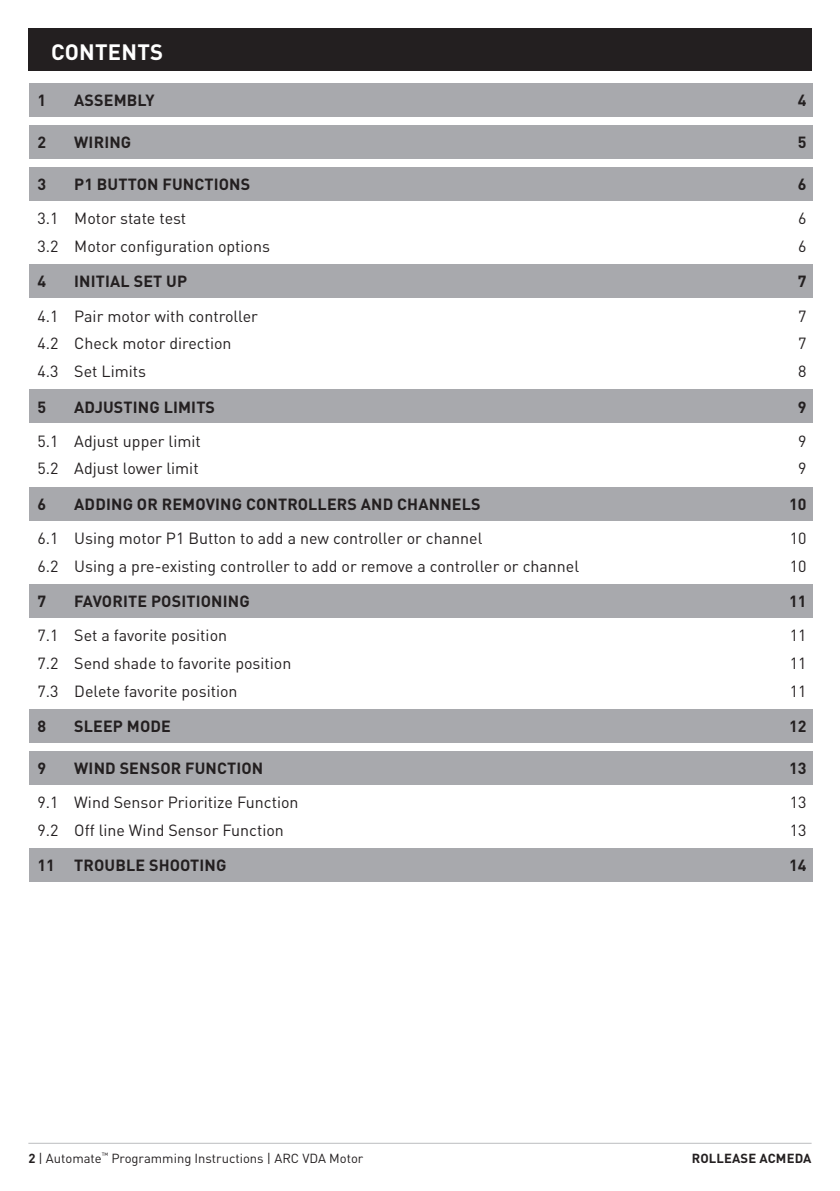
<style>
.page{position:relative;width:840px;height:1191px;background:#fff}
.page>*{position:absolute;margin:0;border:0;box-sizing:border-box;transform-origin:0 0}
.Heading_NoTOC{font:700 22px "DINOT";letter-spacing:.01em;color:#fff}
.t1{font:16px "DINOT";color:#231f20}
.t2{font:700 16px "DINOT";letter-spacing:.01em;color:#231f20}
.t3{font:13px "DINOT";color:#231f20}
.t4{font:700 13px "DINOT";letter-spacing:.01em;color:#231f20}
.s1{font-weight:700}
</style>
<div class="page">
<hr style="left:28px;top:1142px;width:783px;height:1px;background:#bcbdc0">
<div style="left:28px;top:28px;width:783px;height:43px;background:#231f20"></div>
<div style="left:29px;top:84px;width:782px;height:33px;background:#a8a9ad"></div>
<div style="left:29px;top:126px;width:782px;height:33px;background:#a8a9ad"></div>
<div style="left:29px;top:167px;width:782px;height:33px;background:#a8a9ad"></div>
<div style="left:29px;top:265px;width:782px;height:33px;background:#a8a9ad"></div>
<div style="left:29px;top:390px;width:782px;height:33px;background:#a8a9ad"></div>
<div style="left:29px;top:487px;width:782px;height:33px;background:#a8a9ad"></div>
<div style="left:29px;top:584px;width:782px;height:33px;background:#a8a9ad"></div>
<div style="left:29px;top:709px;width:782px;height:33px;background:#a8a9ad"></div>
<div style="left:29px;top:751px;width:782px;height:33px;background:#a8a9ad"></div>
<div style="left:29px;top:848px;width:782px;height:33px;background:#a8a9ad"></div>
<p class="Heading_NoTOC" style="left:51px;top:38px;width:113px">CONTENTS</p>
<p class="t2" style="left:37px;top:90px;width:10px">1</p>
<p class="t2" style="left:74px;top:90px;width:82px">ASSEMBLY</p>
<p class="t2" style="left:797px;top:90px;width:10px">4</p>
<p class="t2" style="left:37px;top:132px;width:10px">2</p>
<p class="t2" style="left:74px;top:132px;width:58px">WIRING</p>
<p class="t2" style="left:797px;top:132px;width:10px">5</p>
<p class="t2" style="left:37px;top:174px;width:10px">3</p>
<p class="t2" style="left:74px;top:174px;width:177px">P1 BUTTON FUNCTIONS</p>
<p class="t2" style="left:797px;top:174px;width:10px">6</p>
<p class="t1" style="left:37px;top:209px;width:150px">3.1 Motor state test</p>
<p class="t1" style="left:797px;top:209px;width:10px">6</p>
<p class="t1" style="left:37px;top:236px;width:234px">3.2 Motor configuration options</p>
<p class="t1" style="left:797px;top:236px;width:10px">6</p>
<p class="t2" style="left:37px;top:271px;width:10px">4</p>
<p class="t2" style="left:74px;top:271px;width:114px">INITIAL SET UP</p>
<p class="t2" style="left:797px;top:271px;width:10px">7</p>
<p class="t1" style="left:37px;top:306px;width:222px">4.1 Pair motor with controller</p>
<p class="t1" style="left:797px;top:306px;width:10px">7</p>
<p class="t1" style="left:37px;top:334px;width:196px">4.2 Check motor direction</p>
<p class="t1" style="left:797px;top:334px;width:10px">7</p>
<p class="t1" style="left:37px;top:361px;width:110px">4.3 Set Limits</p>
<p class="t1" style="left:797px;top:361px;width:10px">8</p>
<p class="t2" style="left:37px;top:396px;width:10px">5</p>
<p class="t2" style="left:74px;top:396px;width:142px">ADJUSTING LIMITS</p>
<p class="t2" style="left:797px;top:396px;width:10px">9</p>
<p class="t1" style="left:37px;top:431px;width:165px">5.1 Adjust upper limit</p>
<p class="t1" style="left:797px;top:431px;width:10px">9</p>
<p class="t1" style="left:37px;top:459px;width:163px">5.2 Adjust lower limit</p>
<p class="t1" style="left:797px;top:459px;width:10px">9</p>
<p class="t2" style="left:37px;top:493px;width:10px">6</p>
<p class="t2" style="left:74px;top:493px;width:407px">ADDING OR REMOVING CONTROLLERS AND CHANNELS</p>
<p class="t2" style="left:788px;top:493px;width:19px">10</p>
<p class="t1" style="left:37px;top:528px;width:446px">6.1 Using motor P1 Button to add a new controller or channel</p>
<p class="t1" style="left:789px;top:528px;width:18px">10</p>
<p class="t1" style="left:37px;top:556px;width:543px">6.2 Using a pre-existing controller to add or remove a controller or channel</p>
<p class="t1" style="left:789px;top:556px;width:18px">10</p>
<p class="t2" style="left:37px;top:591px;width:10px">7</p>
<p class="t2" style="left:74px;top:591px;width:177px">FAVORITE POSITIONING</p>
<p class="t2" style="left:788px;top:591px;width:19px">11</p>
<p class="t1" style="left:37px;top:625px;width:191px">7.1 Set a favorite position</p>
<p class="t1" style="left:789px;top:625px;width:18px">11</p>
<p class="t1" style="left:37px;top:653px;width:255px">7.2 Send shade to favorite position</p>
<p class="t1" style="left:789px;top:653px;width:18px">11</p>
<p class="t1" style="left:37px;top:681px;width:201px">7.3 Delete favorite position</p>
<p class="t1" style="left:789px;top:681px;width:18px">11</p>
<p class="t2" style="left:37px;top:716px;width:10px">8</p>
<p class="t2" style="left:74px;top:716px;width:98px">SLEEP MODE</p>
<p class="t2" style="left:788px;top:716px;width:19px">12</p>
<p class="t2" style="left:37px;top:758px;width:10px">9</p>
<p class="t2" style="left:74px;top:758px;width:190px">WIND SENSOR FUNCTION</p>
<p class="t2" style="left:788px;top:758px;width:19px">13</p>
<p class="t1" style="left:37px;top:792px;width:262px">9.1 Wind Sensor Prioritize Function</p>
<p class="t1" style="left:789px;top:792px;width:18px">13</p>
<p class="t1" style="left:37px;top:820px;width:248px">9.2 Off line Wind Sensor Function</p>
<p class="t1" style="left:789px;top:820px;width:18px">13</p>
<p class="t2" style="left:37px;top:855px;width:190px">11 TROUBLE SHOOTING</p>
<p class="t2" style="left:788px;top:855px;width:19px">14</p>
<p class="t3" style="left:28px;top:1149px;width:336px"><span class="s1">2</span> | Automate<sup>™</sup> Programming Instructions | ARC VDA Motor</p>
<p class="t4" style="left:691px;top:1149px;width:121px">ROLLEASE ACMEDA</p>
</div>
